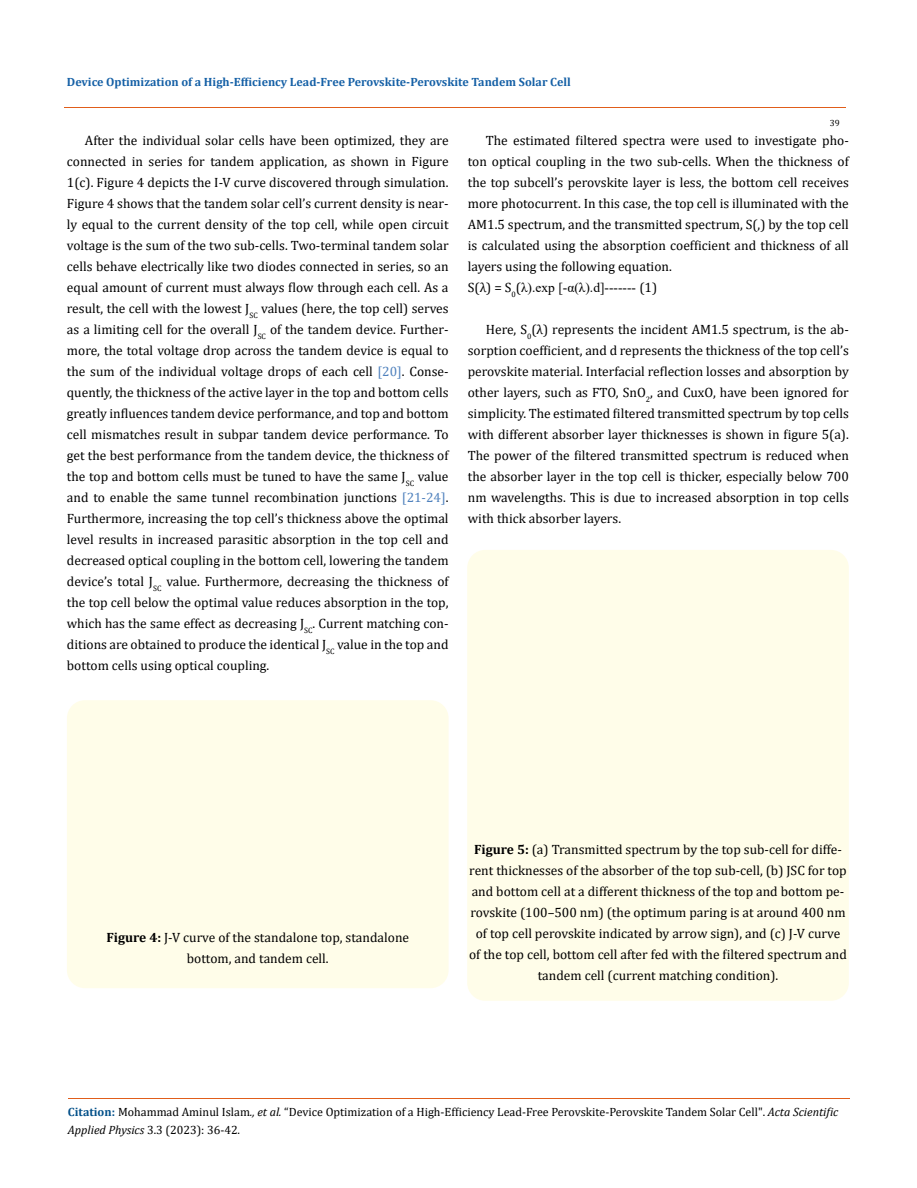
<style>
.page{position:relative;width:917px;height:1188px;background:#fff}
.page>*{position:absolute;margin:0;border:0;box-sizing:border-box;transform-origin:0 0}
.t1{font:13.5px/21px "Cambria";color:#000;text-align:justify}
.t2{font:13.5px "Times New Roman";color:#000}
.t3{font:12px/18px "Cambria";color:#000}
.t4{font:700 12px "Cambria";color:#1560a6}
.t5{font:9px "Cambria";color:#000}
.s1{color:#4f81bd}
.s2{font-family:"Cambria"}
.s3{font-weight:700}
.s4{font-weight:700;color:#035089}
.s5{font-style:italic}
</style>
<div class="page">
<div style="left:67px;top:700px;width:381px;height:288px;background:#fffde9;border-radius:18px"></div>
<div style="left:467px;top:550px;width:381px;height:451px;background:#fffde9;border-radius:18px"></div>
<hr style="left:64px;top:108px;width:781px;height:1px;background:#e05d1a">
<hr style="left:68px;top:1098px;width:781px;height:1px;background:#e05d1a">
<p class="t4" style="left:67px;top:73px;width:505px">Device Optimization of a High-Efficiency Lead-Free Perovskite-Perovskite Tandem Solar Cell</p>
<p class="t5" style="left:829px;top:118px;width:11px">39</p>
<p class="t1" style="left:67px;top:130px;width:383px;text-indent:18px">After the individual solar cells have been optimized, they are connected in series for tandem application, as shown in Figure 1(c). Figure 4 depicts the I-V curve discovered through simulation.<br>Figure 4 shows that the tandem solar cell’s current density is near&shy;ly equal to the current density of the top cell, while open circuit voltage is the sum of the two sub-cells. Two-terminal tandem solar cells behave electrically like two diodes connected in series, so an equal amount of current must always flow through each cell. As a result, the cell with the lowest J<sub>SC</sub> values (here, the top cell) serves as a limiting cell for the overall J<sub>SC</sub> of the tandem device. Further&shy;more, the total voltage drop across the tandem device is equal to the sum of the individual voltage drops of each cell <span class="s1">[20]</span>. Conse&shy;quently, the thickness of the active layer in the top and bottom cells greatly influences tandem device performance, and top and bottom cell mismatches result in subpar tandem device performance. To get the best performance from the tandem device, the thickness of the top and bottom cells must be tuned to have the same J<sub>SC</sub> value and to enable the same tunnel recombination junctions <span class="s1">[21-24]</span>.<br>Furthermore, increasing the top cell’s thickness above the optimal level results in increased parasitic absorption in the top cell and decreased optical coupling in the bottom cell, lowering the tandem device’s total J<sub>SC</sub> value. Furthermore, decreasing the thickness of the top cell below the optimal value reduces absorption in the top, which has the same effect as decreasing J<sub>SC</sub>. Current matching con&shy;ditions are obtained to produce the identical J<sub>SC</sub> value in the top and bottom cells using optical coupling.</p>
<p class="t1" style="left:468px;top:130px;width:382px;text-indent:18px">The estimated filtered spectra were used to investigate pho&shy;ton optical coupling in the two sub-cells. When the thickness of the top subcell’s perovskite layer is less, the bottom cell receives more photocurrent. In this case, the top cell is illuminated with the AM1.5 spectrum, and the transmitted spectrum, S(,) by the top cell is calculated using the absorption coefficient and thickness of all layers using the following equation.</p>
<p class="t2" style="left:468px;top:278px;width:191px"><span class="s2">S(λ) = S</span><sub>0</sub><span class="s2">(</span>λ).exp [-α(λ).d]------- <span class="s2">(1)</span></p>
<p class="t1" style="left:468px;top:319px;width:382px;text-indent:18px">Here, S<sub>0</sub>(λ) represents the incident AM1.5 spectrum, is the ab&shy;sorption coefficient, and d represents the thickness of the top cell’s perovskite material. Interfacial reflection losses and absorption by other layers, such as FTO, SnO<sub>2</sub>, and CuxO, have been ignored for simplicity. The estimated filtered transmitted spectrum by top cells with different absorber layer thicknesses is shown in figure 5(a).<br>The power of the filtered transmitted spectrum is reduced when the absorber layer in the top cell is thicker, especially below 700 nm wavelengths. This is due to increased absorption in top cells with thick absorber layers.</p>
<p class="t1" style="left:106px;top:926px;width:304px;text-align:center"><span class="s3">Figure 4:</span> J-V curve of the standalone top, standalone bottom, and tandem cell.</p>
<p class="t1" style="left:469px;top:839px;width:379px;text-align:center"><span class="s3">Figure 5:</span> (a) Transmitted spectrum by the top sub-cell for diffe&shy;rent thicknesses of the absorber of the top sub-cell, (b) JSC for top and bottom cell at a different thickness of the top and bottom pe&shy;rovskite (100–500 nm) (the optimum paring is at around 400 nm of top cell perovskite indicated by arrow sign), and (c) J-V curve of the top cell, bottom cell after fed with the filtered spectrum and tandem cell (current matching condition).</p>
<p class="t3" style="left:68px;top:1103px;width:772px"><span class="s4">Citation:</span> Mohammad Aminul Islam<span class="s5">., et al.</span> “Device Optimization of a High-Efficiency Lead-Free Perovskite-Perovskite Tandem Solar Cell". <span class="s5">Acta Scientific<br>Applied Physics</span> 3.3 (2023): 36-42.</p>
</div>
